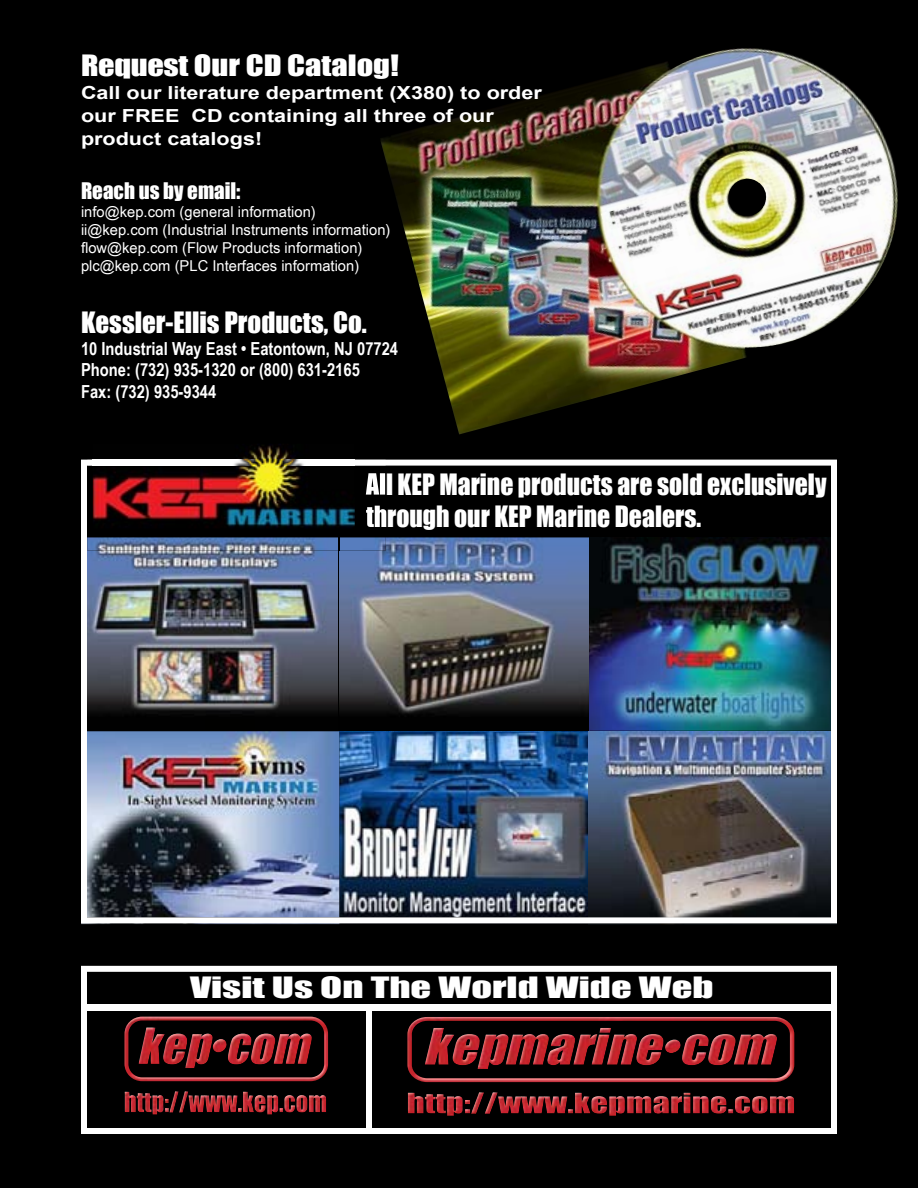
<style>
.page{position:relative;width:918px;height:1188px;background:#000}
.page>*{position:absolute;margin:0;border:0;box-sizing:border-box;transform-origin:0 0}
.t1{font:27px/32.4px "Impact";color:#fff;scale:.95 1}
.t2{font:27px "Impact";color:#fff}
.t3{font:27px "Impact";color:#fff;scale:1.5 1}
.t4{font:27px "Impact";color:#fff;scale:1.2 1}
.t5{font:21px "Impact";color:#fff}
.t6{font:700 18px/21.6px "Arial Narrow";color:#fff}
.t7{font:700 18px/23.2px "Arial";color:#fff;scale:1.2 1}
.t8{font:15px/18px "Arial Narrow";color:#fff;scale:1.2 1}
</style>
<div class="page">
<svg style="left:81px;top:966px;width:756px;height:168px"></svg>
<div style="left:81px;top:1005px;width:756px;height:6px;background:#fff"></div>
<img style="left:381px;top:48px;width:514px;height:387px">
<img style="left:408px;top:1092px;width:386px;height:24px">
<img style="left:407px;top:1017px;width:387px;height:65px">
<img style="left:125px;top:1091px;width:201px;height:24px">
<img style="left:124px;top:1017px;width:204px;height:64px">
<div style="left:366px;top:1006px;width:6px;height:127px;background:#fff"></div>
<img style="left:81px;top:460px;width:756px;height:463px">
<img style="left:87px;top:459px;width:299px;height:91px">
<svg style="left:338px;top:538px;width:1px;height:12px"></svg>
<img style="left:366px;top:473px;width:20px;height:24px">
<img style="left:366px;top:506px;width:20px;height:24px">
<img style="left:87px;top:460px;width:299px;height:6px">
<img style="left:93px;top:444px;width:262px;height:84px">
<img style="left:93px;top:460px;width:262px;height:6px">
<h1 class="t4" style="left:81px;top:44px;width:266px">Request Our CD Catalog!</h1>
<p class="t7" style="left:81px;top:82px;width:386px">Call our literature department (X380) to order our FREE CD containing all three of our product catalogs!</p>
<h2 class="t5" style="left:81px;top:174px;width:161px">Reach us by email:</h2>
<p class="t8" style="left:81px;top:202px;width:259px">info@kep.com (general information) ii@kep.com (Industrial Instruments information) flow@kep.com (Flow Products information) plc@kep.com (PLC Interfaces information)</p>
<h1 class="t2" style="left:81px;top:301px;width:287px">Kessler-Ellis Products, Co.</h1>
<p class="t6" style="left:81px;top:337px;width:319px">10 Industrial Way East • Eatontown, NJ 07724<br>Phone: (732) 935-1320 or (800) 631-2165<br>Fax: (732) 935-9344</p>
<h1 class="t1" style="left:366px;top:467px;width:486px">All KEP Marine products are sold exclusively through our KEP Marine Dealers.</h1>
<h1 class="t3" style="left:190px;top:966px;width:351px">Visit Us On The World Wide Web</h1>
</div>
